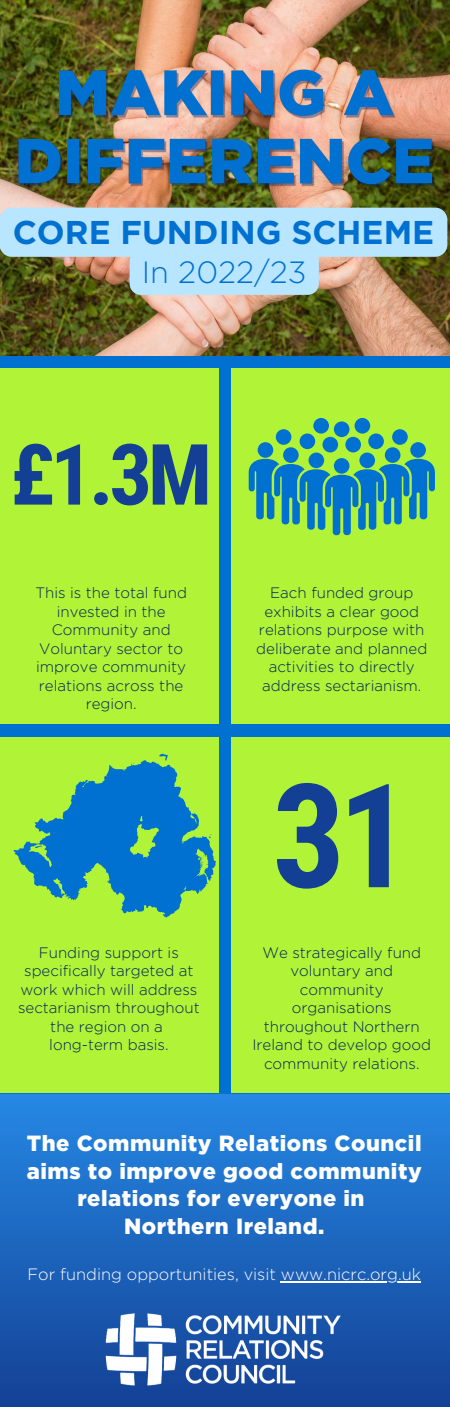
<style>
.page{position:relative;width:450px;height:1407px;background:#fff}
.page>*{position:absolute;margin:0;border:0;box-sizing:border-box;transform-origin:0 0}
.t1{font:700 144.6px "Roboto Condensed";color:#134094}
.t2{font:700 84.6px "Roboto Condensed";color:#134094}
.t3{font:700 32.85px "Gotham";color:#0071d1}
.t4{font:300 30.67px "Gotham";color:#0071d1}
.t5{font:900 21.98px/27.6px "Gotham";letter-spacing:.025em;color:#fff;text-align:center}
.t6{font:300 16.35px "Gotham";color:#fff}
.t7{font:300 15.08px/18.5px "Gotham";color:#00205c;text-align:center}
</style>
<div class="page">
<div style="left:0;top:0;width:450px;height:1406px;background:#0071d1"></div>
<img style="left:0;top:0;width:450px;height:355px">
<div style="left:0;top:368px;width:218px;height:355px;background:#b1f336"></div>
<div style="left:232px;top:368px;width:218px;height:355px;background:#b1f336"></div>
<div style="left:0;top:736px;width:218px;height:356px;background:#b1f336"></div>
<div style="left:232px;top:736px;width:218px;height:356px;background:#b1f336"></div>
<div style="left:0;top:1094px;width:450px;height:312px;background:linear-gradient(to bottom,#2588e4,#144295)"></div>
<img style="left:103px;top:1310px;width:243px;height:80px">
<div style="left:410px;top:442px;width:16px;height:16px;background:#0071d1;border-radius:50%"></div>
<div style="left:385px;top:447px;width:15px;height:16px;background:#0071d1;border-radius:50%"></div>
<svg style="left:359px;top:452px;width:16px;height:16px"></svg>
<div style="left:258px;top:442px;width:15px;height:16px;background:#0071d1;border-radius:50%"></div>
<div style="left:283px;top:447px;width:16px;height:16px;background:#0071d1;border-radius:50%"></div>
<div style="left:309px;top:452px;width:15px;height:16px;background:#0071d1;border-radius:50%"></div>
<div style="left:322px;top:437px;width:16px;height:15px;background:#0071d1;border-radius:50%"></div>
<div style="left:300px;top:433px;width:15px;height:16px;background:#0071d1;border-radius:50%"></div>
<div style="left:313px;top:418px;width:16px;height:15px;background:#0071d1;border-radius:50%"></div>
<div style="left:355px;top:418px;width:15px;height:15px;background:#0071d1;border-radius:50%"></div>
<div style="left:334px;top:421px;width:16px;height:16px;background:#0071d1;border-radius:50%"></div>
<div style="left:276px;top:429px;width:15px;height:16px;background:#0071d1;border-radius:50%"></div>
<div style="left:345px;top:437px;width:16px;height:15px;background:#0071d1;border-radius:50%"></div>
<div style="left:368px;top:433px;width:16px;height:16px;background:#0071d1;border-radius:50%"></div>
<div style="left:392px;top:429px;width:16px;height:16px;background:#0071d1;border-radius:50%"></div>
<svg style="left:248px;top:458px;width:187px;height:77px"></svg>
<img style="left:14px;top:56px;width:421px;height:139px">
<svg style="left:0;top:208px;width:447px;height:87px;background:#aac6cd"></svg>
<hr style="left:281px;top:1281px;width:140px;height:1px;background:#fff">
<svg style="left:13px;top:753px;width:203px;height:164px;fill:#0071d1"></svg>
<p class="t3" style="left:13px;top:213px;width:423px">CORE FUNDING SCHEME</p>
<p class="t4" style="left:142px;top:256px;width:166px">In 2022/23</p>
<p class="t2" style="left:10px;top:426px;width:203px">£1.3M</p>
<p class="t7" style="left:35px;top:583px;width:153px">This is the total fund invested in the<br>Community and<br>Voluntary sector to improve community relations across the region.</p>
<p class="t7" style="left:18px;top:942px;width:183px">Funding support is specifically targeted at work which will address sectarianism throughout the region on a</p>
<p class="t7" style="left:49px;top:1035px;width:121px">long-term basis.</p>
<h4 class="t7" style="left:256px;top:583px;width:173px">Each funded group exhibits a clear good relations purpose with deliberate and planned activities to directly address sectarianism.</h4>
<h3 class="t1" style="left:272px;top:753px;width:140px">31</h3>
<h1 class="t7" style="left:252px;top:942px;width:180px">We strategically fund voluntary and community organisations throughout Northern<br>Ireland to develop good community relations.</h1>
<h5 class="t5" style="left:27px;top:1128px;width:397px">The Community Relations Council aims to improve good community relations for everyone in<br>Northern Ireland.</h5>
<p class="t6" style="left:28px;top:1265px;width:395px">For funding opportunities, visit www.nicrc.org.uk</p>
</div>
